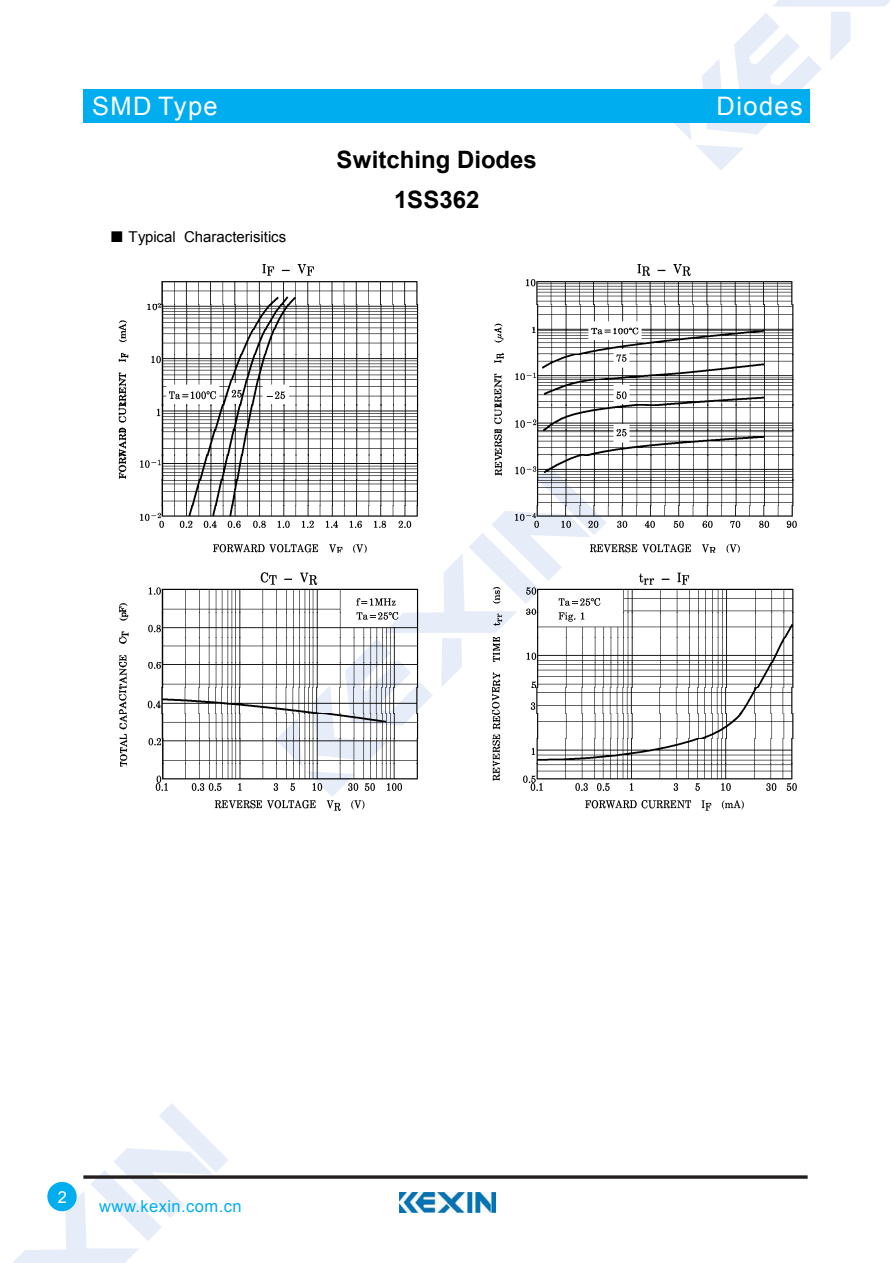
<style>
.page{position:relative;width:893px;height:1263px;background:#fff}
.page>*{position:absolute;margin:0;border:0;box-sizing:border-box;transform-origin:0 0}
.t1{font:25.5px "Arial";letter-spacing:.055em;color:#fff}
.t2{font:700 24px/40.3px "Arial";color:#000;text-align:center}
.t3{font:16.5px "Arial";letter-spacing:.025em;color:#00adef}
.t4{font:16.5px "Arial";color:#fff}
.t5{font:15px "Arial";color:#000}
.s1{font-family:"Sim Sun"}
</style>
<div class="page">
<svg style="left:276px;top:528px;width:330px;height:269px"></svg>
<svg style="left:674px;top:0;width:216px;height:170px"></svg>
<svg style="left:13px;top:1103px;width:215px;height:160px"></svg>
<div style="left:83px;top:89px;width:726px;height:34px;background:#00adef"></div>
<svg style="left:83px;top:1175px;width:725px;height:4px;background:#433f40"></svg>
<div style="left:47px;top:1182px;width:30px;height:29px;background:#00adef;border-radius:50%"></div>
<img style="left:400px;top:1193px;width:95px;height:20px">
<img style="left:263px;top:265px;width:428px;height:11px">
<img style="left:148px;top:280px;width:645px;height:25px">
<img style="left:118px;top:305px;width:675px;height:175px">
<img style="left:162px;top:480px;width:631px;height:25px">
<img style="left:140px;top:505px;width:657px;height:23px">
<img style="left:213px;top:544px;width:527px;height:9px">
<img style="left:260px;top:572px;width:430px;height:12px">
<img style="left:119px;top:588px;width:674px;height:100px">
<img style="left:114px;top:688px;width:679px;height:25px">
<img style="left:118px;top:713px;width:675px;height:25px">
<img style="left:120px;top:738px;width:673px;height:44px">
<img style="left:155px;top:784px;width:642px;height:7px">
<img style="left:214px;top:801px;width:530px;height:10px">
<h1 class="t1" style="left:92px;top:89px;width:127px">SMD Type</h1>
<p class="t5" style="left:110px;top:227px;width:178px"><span class="s1">■</span> Typical Characterisitics</p>
<h2 class="t2" style="left:337px;top:140px;width:202px">Switching Diodes<br>1SS362</h2>
<h1 class="t1" style="left:717px;top:89px;width:88px">Diodes</h1>
<p class="t4" style="left:58px;top:1186px;width:11px">2</p>
<p class="t3" style="left:99px;top:1196px;width:144px">www.kexin.com.cn</p>
</div>
